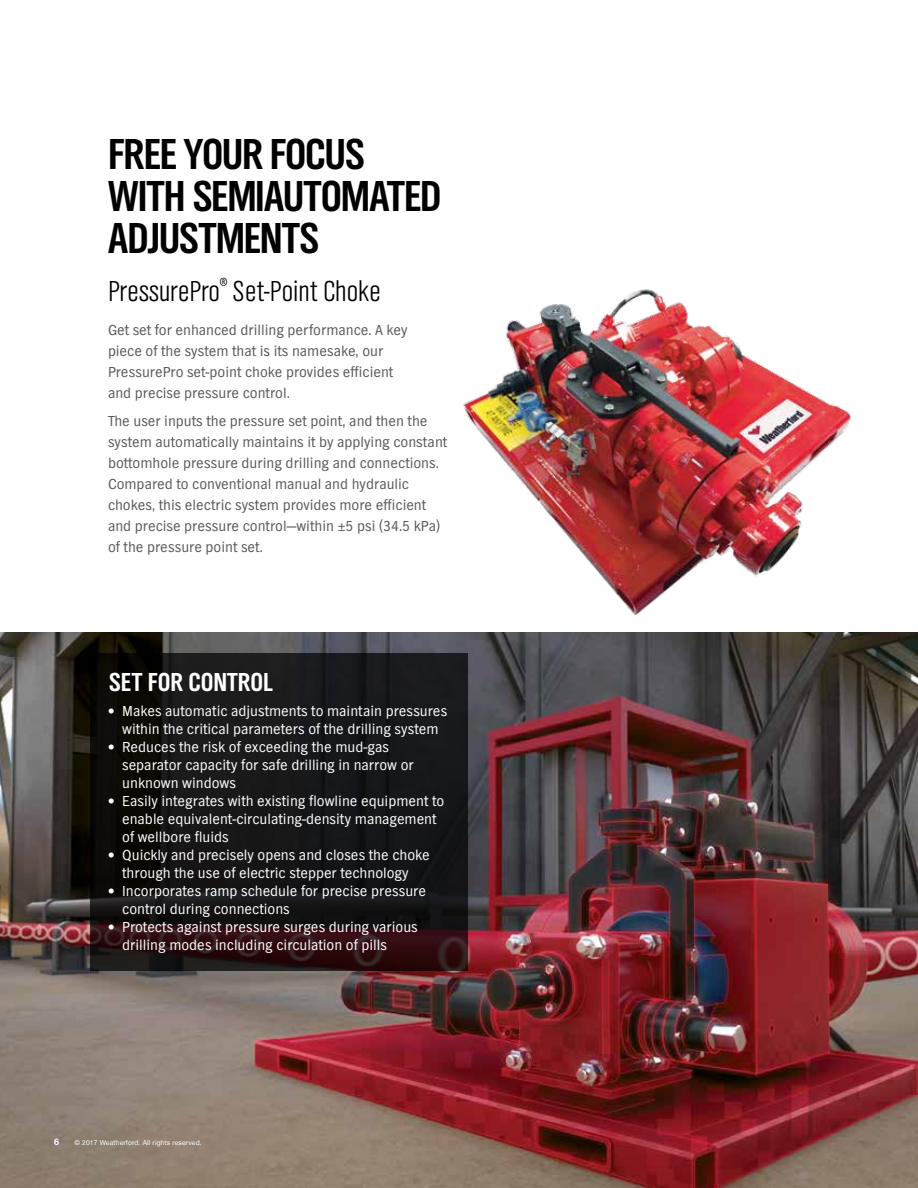
<style>
.page{position:relative;width:918px;height:1188px;background:#fff}
.page>*{position:absolute;margin:0;border:0;box-sizing:border-box;transform-origin:0 0}
.t1{font:45px/42px "TV Nord EF Bold Con";letter-spacing:-.02em;color:#000}
.t2{font:30px "TV Nord EF Light Con";color:#000}
.t3{font:27px "TV Nord EF Bold Con";color:#fff}
.t4{font:15px/18px "TV Nord EF";color:#fff}
.t5{font:15px/21px "TV Nord EF";color:#58595b}
.t6{font:700 9px "Helvetica Neue LT";color:#fff}
.t7{font:6.75px "Helvetica Neue LT";letter-spacing:.025em;color:#fff}
</style>
<div class="page">
<img style="left:463px;top:289px;width:388px;height:326px">
<img style="left:0;top:633px;width:918px;height:555px">
<svg style="left:91px;top:653px;width:377px;height:318px;background:#171314"></svg>
<h1 class="t1" style="left:108px;top:134px;width:335px">FREE YOUR FOCUS<br>WITH SEMIAUTOMATED<br>ADJUSTMENTS</h1>
<h2 class="t2" style="left:108px;top:276px;width:274px">PressurePro<sup>®</sup> Set-Point Choke</h2>
<p class="t5" style="left:108px;top:320px;width:301px">Get set for enhanced drilling performance. A key piece of the system that is its namesake, our PressurePro set-point choke provides efficient and precise pressure control.</p>
<p class="t5" style="left:108px;top:411px;width:341px">The user inputs the pressure set point, and then the system automatically maintains it by applying constant bottomhole pressure during drilling and connections.<br>Compared to conventional manual and hydraulic chokes, this electric system provides more efficient and precise pressure control—within ±5 psi (34.5 kPa) of the pressure point set.</p>
<h3 class="t3" style="left:109px;top:666px;width:165px">SET FOR CONTROL</h3>
<p class="t4" style="left:109px;top:702px;width:340px;text-align:center">• Makes automatic adjustments to maintain pressures within the critical parameters of the drilling system</p>
<p class="t4" style="left:122px;top:738px;width:293px;text-indent:-14px">• Reduces the risk of exceeding the mud-gas separator capacity for safe drilling in narrow or unknown windows</p>
<p class="t4" style="left:122px;top:792px;width:324px;text-indent:-14px">• Easily integrates with existing flowline equipment to enable equivalent-circulating-density management of wellbore fluids</p>
<p class="t4" style="left:109px;top:846px;width:322px;text-align:center">• Quickly and precisely opens and closes the choke through the use of electric stepper technology</p>
<p class="t4" style="left:122px;top:882px;width:305px;text-indent:-14px">• Incorporates ramp schedule for precise pressure control during connections</p>
<p class="t4" style="left:122px;top:918px;width:297px;text-indent:-14px">• Protects against pressure surges during various drilling modes including circulation of pills</p>
<p class="t6" style="left:54px;top:1136px;width:7px">6</p>
<p class="t7" style="left:75px;top:1138px;width:129px">© 2017 Weatherford. All rights reserved.</p>
</div>
